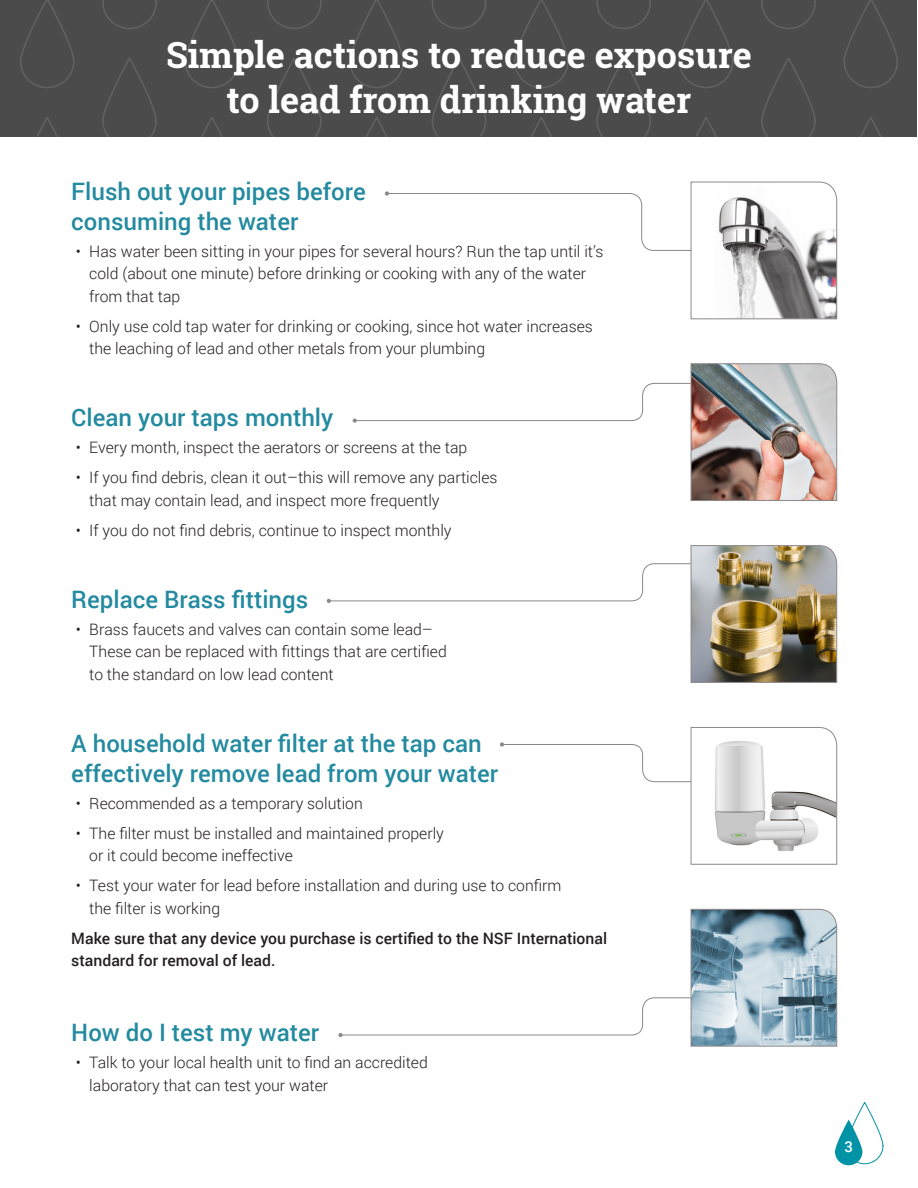
<style>
.page{position:relative;width:918px;height:1188px;background:#fff}
.page>*{position:absolute;margin:0;border:0;box-sizing:border-box;transform-origin:0 0}
.t1{font:700 36px/45px "Roboto Slab";color:#fff;text-align:center}
.H2_before_bullet{font:500 24px/30px "Roboto";color:#238aa0}
.t2{font:300 15.75px/22.5px "Roboto";color:#231f20}
.Body{font:500 15.75px/22.5px "Roboto";color:#231f20}
.t3{font:500 15px "Roboto";color:#fff}
</style>
<div class="page">
<svg style="left:835px;top:1102px;width:49px;height:63px"></svg>
<div style="left:0;top:0;width:916px;height:137px;background:#4b4b4b"></div>
<svg style="left:102px;top:58px;width:55px;height:79px"></svg>
<svg style="left:102px;top:0;width:55px;height:29px"></svg>
<svg style="left:267px;top:58px;width:55px;height:79px"></svg>
<svg style="left:267px;top:0;width:55px;height:29px"></svg>
<svg style="left:185px;top:0;width:54px;height:88px"></svg>
<svg style="left:201px;top:117px;width:22px;height:20px"></svg>
<svg style="left:20px;top:0;width:55px;height:88px"></svg>
<svg style="left:36px;top:117px;width:22px;height:20px"></svg>
<svg style="left:843px;top:0;width:55px;height:88px"></svg>
<svg style="left:860px;top:117px;width:22px;height:20px"></svg>
<svg style="left:353px;top:363px;width:484px;height:138px"></svg>
<svg style="left:327px;top:545px;width:510px;height:138px"></svg>
<svg style="left:349px;top:0;width:488px;height:320px"></svg>
<svg style="left:338px;top:909px;width:499px;height:138px"></svg>
<svg style="left:500px;top:727px;width:337px;height:138px"></svg>
<p class="t1" style="left:166px;top:32px;width:587px">Simple actions to reduce exposure to lead from drinking water</p>
<p class="H2_before_bullet" style="left:71px;top:175px;width:296px">Flush out your pipes before consuming the water</p>
<p class="t2" style="left:89px;top:240px;width:516px;text-indent:-14px">• Has water been sitting in your pipes for several hours? Run the tap until it’s cold (about one minute) before drinking or cooking with any of the water from that tap</p>
<p class="t2" style="left:89px;top:315px;width:505px;text-indent:-14px">• Only use cold tap water for drinking or cooking, since hot water increases the leaching of lead and other metals from your plumbing</p>
<p class="H2_before_bullet" style="left:71px;top:402px;width:264px">Clean your taps monthly</p>
<p class="t2" style="left:76px;top:436px;width:393px">• Every month, inspect the aerators or screens at the tap</p>
<p class="t2" style="left:89px;top:466px;width:410px;text-indent:-14px">• If you find debris, clean it out–this will remove any particles that may contain lead, and inspect more frequently</p>
<p class="t2" style="left:76px;top:519px;width:377px">• If you do not find debris, continue to inspect monthly</p>
<p class="H2_before_bullet" style="left:71px;top:583px;width:238px">Replace Brass fittings</p>
<p class="t2" style="left:89px;top:618px;width:359px;text-indent:-14px">• Brass faucets and valves can contain some lead–<br>These can be replaced with fittings that are certified to the standard on low lead content</p>
<p class="H2_before_bullet" style="left:71px;top:727px;width:428px">A household water filter at the tap can effectively remove lead from your water</p>
<p class="t2" style="left:76px;top:792px;width:288px">• Recommended as a temporary solution</p>
<p class="t2" style="left:89px;top:822px;width:356px;text-indent:-14px">• The filter must be installed and maintained properly or it could become ineffective</p>
<p class="t2" style="left:89px;top:874px;width:474px;text-indent:-14px">• Test your water for lead before installation and during use to confirm the filter is working</p>
<p class="Body" style="left:71px;top:926px;width:537px">Make sure that any device you purchase is certified to the NSF International standard for removal of lead.</p>
<p class="H2_before_bullet" style="left:71px;top:1017px;width:249px">How do I test my water</p>
<p class="t2" style="left:89px;top:1051px;width:340px;text-indent:-14px">• Talk to your local health unit to find an accredited laboratory that can test your water</p>
<p class="t3" style="left:844px;top:1136px;width:10px">3</p>
</div>
